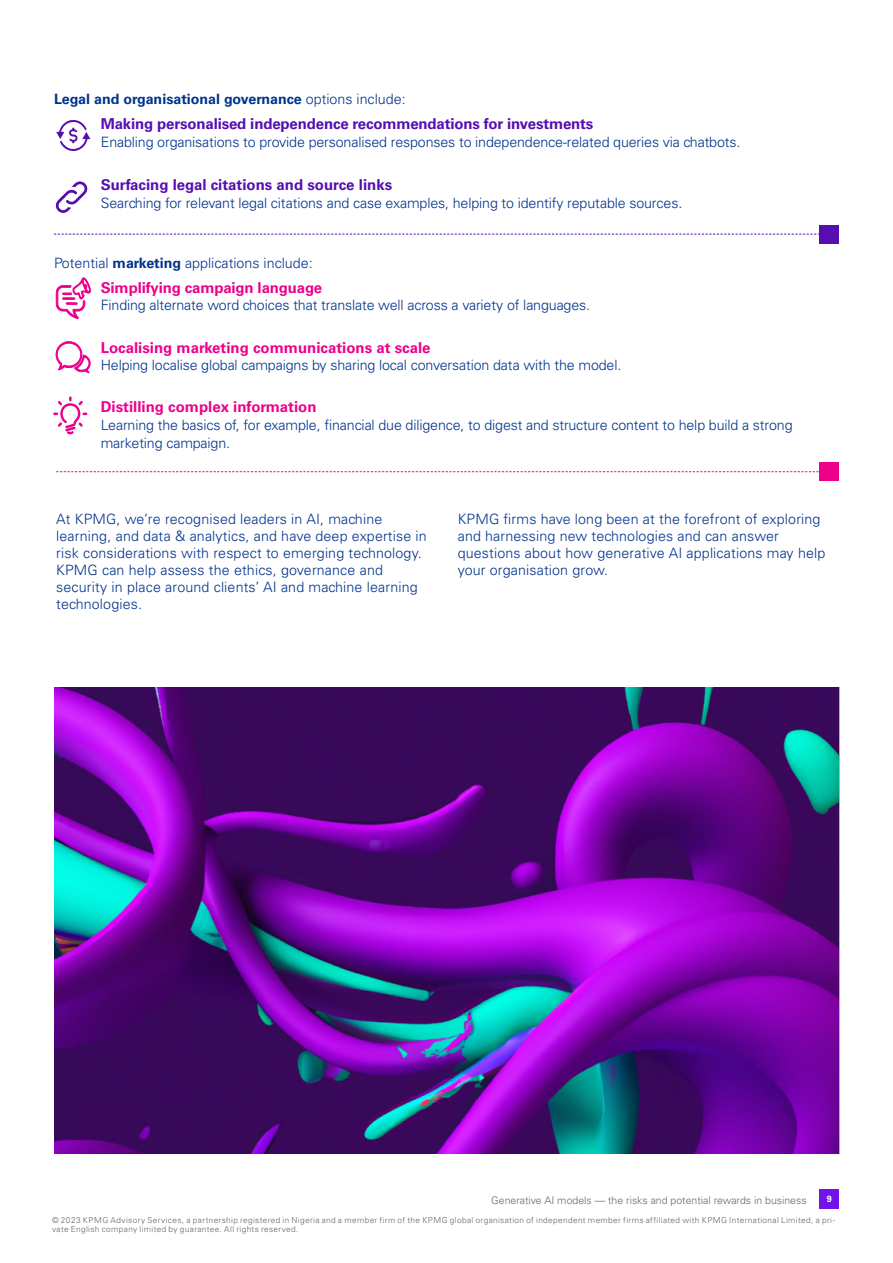
<style>
.page{position:relative;width:893px;height:1263px;background:#fff}
.page>*{position:absolute;margin:0;border:0;box-sizing:border-box;transform-origin:0 0}
.t1{font:700 15px "Univers LT Std";letter-spacing:-.01em;color:#560eb0}
.t2{font:700 15px "Univers LT Std";color:#ec008c}
.t3{font:300 14.25px/18px "Univers LT Std";letter-spacing:-.01em;color:#00338d}
.t4{font:300 14.25px/17.1px "Univers LT Std";letter-spacing:.01em;color:#00338d}
.t5{font:700 14.25px "Univers LT Std";color:#00338d}
.t6{font:300 10.5px "Univers LT Std";color:#676767}
.t7{font:700 9px "Univers LT Std";color:#fff}
.t8{font:300 8.25px/9px "Univers LT Std";letter-spacing:.045em;color:#666}
.s1{font-weight:300}
.s2{font-weight:700}
</style>
<div class="page">
<div style="left:820px;top:1189px;width:19px;height:20px;background:#7213ea"></div>
<div style="left:820px;top:225px;width:19px;height:18px;background:#560eb0"></div>
<svg style="left:54px;top:234px;width:766px;height:1px"></svg>
<svg style="left:56px;top:471px;width:764px;height:1px"></svg>
<svg style="left:55px;top:181px;width:33px;height:33px"></svg>
<svg style="left:56px;top:120px;width:34px;height:31px"></svg>
<svg style="left:55px;top:277px;width:36px;height:42px"></svg>
<svg style="left:55px;top:341px;width:36px;height:33px"></svg>
<svg style="left:53px;top:396px;width:34px;height:38px"></svg>
<img style="left:55px;top:688px;width:784px;height:466px">
<div style="left:820px;top:462px;width:19px;height:18px;background:#ec008c"></div>
<p class="t5" style="left:54px;top:90px;width:353px">Legal and organisational governance <span class="s1">options include:</span></p>
<p class="t1" style="left:101px;top:115px;width:494px">Making personalised independence recommendations for investments</p>
<p class="t3" style="left:101px;top:133px;width:641px">Enabling organisations to provide personalised responses to independence-related queries via chatbots.</p>
<p class="t1" style="left:101px;top:176px;width:293px">Surfacing legal citations and source links</p>
<p class="t3" style="left:101px;top:194px;width:583px">Searching for relevant legal citations and case examples, helping to identify reputable sources.</p>
<p class="t3" style="left:54px;top:254px;width:260px">Potential <span class="s2">marketing</span> applications include:</p>
<p class="t2" style="left:101px;top:279px;width:223px">Simplifying campaign language</p>
<p class="t3" style="left:101px;top:296px;width:491px">Finding alternate word choices that translate well across a variety of languages.</p>
<p class="t2" style="left:101px;top:339px;width:331px">Localising marketing communications at scale</p>
<p class="t3" style="left:101px;top:356px;width:522px">Helping localise global campaigns by sharing local conversation data with the model.</p>
<p class="t2" style="left:101px;top:398px;width:217px">Distilling complex information</p>
<p class="t3" style="left:101px;top:416px;width:693px">Learning the basics of, for example, financial due diligence, to digest and structure content to help build a strong marketing campaign.</p>
<p class="t4" style="left:56px;top:510px;width:372px">At KPMG, we’re recognised leaders in AI, machine learning, and data &amp; analytics, and have deep expertise in risk considerations with respect to emerging technology.<br>KPMG can help assess the ethics, governance and security in place around clients’ AI and machine learning technologies.</p>
<p class="t4" style="left:458px;top:510px;width:369px">KPMG firms have long been at the forefront of exploring and harnessing new technologies and can answer questions about how generative AI applications may help your organisation grow.</p>
<p class="t6" style="left:491px;top:1193px;width:317px">Generative AI models — the risks and potential rewards in business</p>
<p class="t7" style="left:827px;top:1194px;width:7px">9</p>
<p class="t8" style="left:52px;top:1215px;width:784px">© 2023 KPMG Advisory Services, a partnership registered in Nigeria and a member firm of the KPMG global organisation of independent member firms affiliated with KPMG International Limited, a pri&shy;vate English company limited by guarantee. All rights reserved.</p>
</div>
